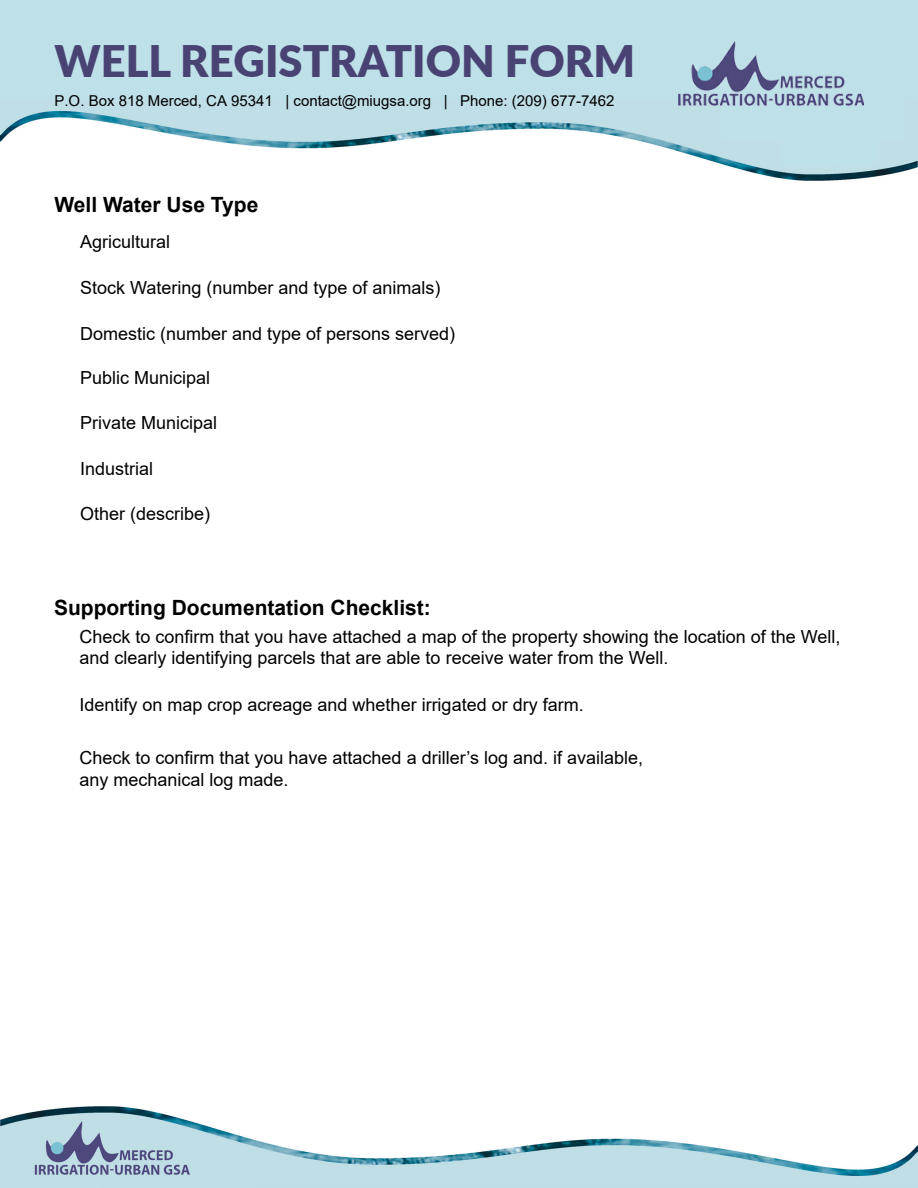
<style>
.page{position:relative;width:918px;height:1188px;background:#fff}
.page>*{position:absolute;margin:0;border:0;box-sizing:border-box;transform-origin:0 0}
.t1{font:900 43.5px "Lato";color:#494373}
.t2{font:700 21px "Arial";color:#000}
.t3{font:18px/21.6px "Arial";color:#000}
.t4{font:15px "Arial";color:#000}
</style>
<div class="page">
<img style="left:0;top:1106px;width:918px;height:82px">
<div style="left:0;top:1px;width:918px;height:103px;background:#bee0e8"></div>
<img style="left:0;top:104px;width:918px;height:77px">
<div style="left:721px;top:91px;width:183px;height:49px;background:#bee0e8"></div>
<div style="left:782px;top:99px;width:96px;height:67px;background:#bee0e8"></div>
<img style="left:678px;top:42px;width:186px;height:63px">
<h1 class="t1" style="left:54px;top:28px;width:582px">WELL REGISTRATION FORM</h1>
<p class="t4" style="left:54px;top:90px;width:561px">P.O. Box 818 Merced, CA 95341 | contact@miugsa.org | Phone: (209) 677-7462</p>
<p class="t2" style="left:55px;top:190px;width:205px">Well Water Use Type</p>
<p class="t3" style="left:80px;top:231px;width:92px">Agricultural</p>
<p class="t3" style="left:80px;top:277px;width:362px">Stock Watering (number and type of animals)</p>
<p class="t3" style="left:80px;top:323px;width:377px">Domestic (number and type of persons served)</p>
<p class="t3" style="left:80px;top:367px;width:132px">Public Municipal</p>
<p class="t3" style="left:80px;top:412px;width:139px">Private Municipal</p>
<p class="t3" style="left:80px;top:458px;width:75px">Industrial</p>
<p class="t3" style="left:80px;top:503px;width:132px">Other (describe)</p>
<p class="t2" style="left:54px;top:593px;width:378px">Supporting Documentation Checklist:</p>
<p class="t3" style="left:79px;top:626px;width:763px">Check to confirm that you have attached a map of the property showing the location of the Well, and clearly identifying parcels that are able to receive water from the Well.</p>
<p class="t3" style="left:79px;top:693px;width:506px">Identify on map crop acreage and whether irrigated or dry farm.</p>
<p class="t3" style="left:79px;top:747px;width:565px">Check to confirm that you have attached a driller’s log and. if available, any mechanical log made.</p>
</div>
